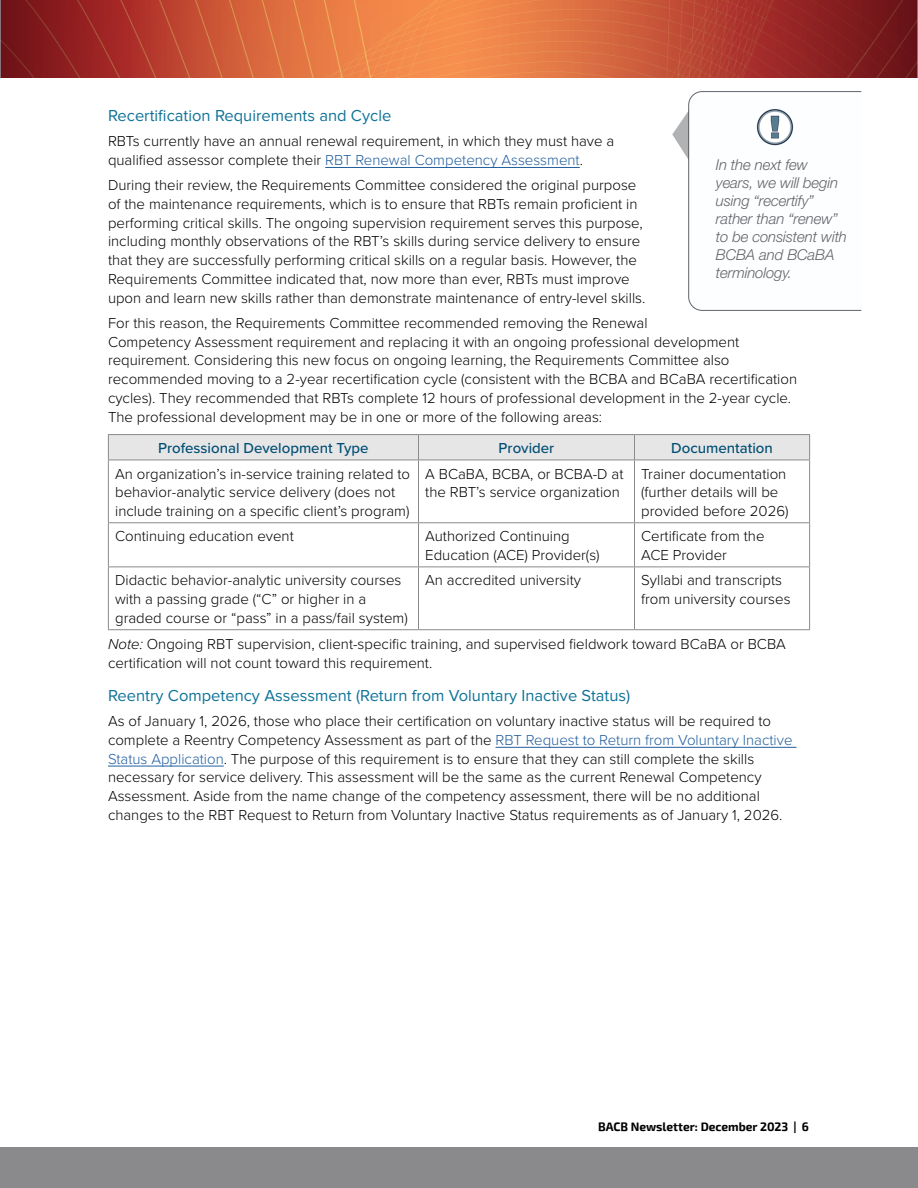
<style>
.page{position:relative;width:918px;height:1188px;background:#fff}
.page>*{position:absolute;margin:0;border:0;box-sizing:border-box;transform-origin:0 0}
.t1{font:16.5px "Proxima Nova";color:#107398}
.Body_Text{font:300 15px/18.8px "Proxima Nova";color:#000}
.Table_body{font:300 15px/18.8px "Proxima Nova";color:#000}
.Callout_Body-sidebar{font:italic 300 15px/18px "Helvetica Neue LT Std";letter-spacing:-.01em;color:#636569}
.Table_Head{font:500 15px "Proxima Nova";color:#004e74}
.t2{font:700 12px "Exo 2";color:#000}
.s1{color:#215e9e}
.s2{font-style:italic}
</style>
<div class="page">
<div style="left:0;top:1148px;width:918px;height:40px;background:#8a8a8d"></div>
<img style="left:0;top:0;width:918px;height:78px">
<hr style="left:325px;top:167px;width:255px;height:1px;background:#215e9e">
<hr style="left:496px;top:747px;width:300px;height:1px;background:#215e9e">
<hr style="left:108px;top:766px;width:116px;height:1px;background:#215e9e">
<hr style="left:108px;top:434px;width:310px;height:1px;background:#8a8a8d">
<hr style="left:418px;top:434px;width:216px;height:1px;background:#8a8a8d">
<hr style="left:634px;top:434px;width:176px;height:1px;background:#8a8a8d">
<div style="left:108px;top:435px;width:702px;height:25px;background:#e7e6e6"></div>
<hr style="left:108px;top:460px;width:310px;height:1px;background:#8a8a8d">
<hr style="left:108px;top:460px;width:1px;height:62px;background:#8a8a8d">
<hr style="left:418px;top:460px;width:216px;height:1px;background:#8a8a8d">
<hr style="left:418px;top:460px;width:1px;height:62px;background:#8a8a8d">
<hr style="left:634px;top:460px;width:176px;height:1px;background:#8a8a8d">
<hr style="left:634px;top:460px;width:1px;height:62px;background:#8a8a8d">
<hr style="left:809px;top:460px;width:1px;height:62px;background:#8a8a8d">
<hr style="left:108px;top:522px;width:310px;height:1px;background:#8a8a8d">
<hr style="left:108px;top:523px;width:1px;height:44px;background:#8a8a8d">
<hr style="left:418px;top:522px;width:216px;height:1px;background:#8a8a8d">
<hr style="left:418px;top:523px;width:1px;height:44px;background:#8a8a8d">
<hr style="left:634px;top:522px;width:176px;height:1px;background:#8a8a8d">
<hr style="left:634px;top:523px;width:1px;height:44px;background:#8a8a8d">
<hr style="left:809px;top:523px;width:1px;height:44px;background:#8a8a8d">
<hr style="left:108px;top:567px;width:310px;height:1px;background:#8a8a8d">
<hr style="left:108px;top:567px;width:1px;height:62px;background:#8a8a8d">
<hr style="left:418px;top:567px;width:216px;height:1px;background:#8a8a8d">
<hr style="left:418px;top:567px;width:1px;height:62px;background:#8a8a8d">
<hr style="left:634px;top:567px;width:176px;height:1px;background:#8a8a8d">
<hr style="left:634px;top:567px;width:1px;height:62px;background:#8a8a8d">
<hr style="left:809px;top:567px;width:1px;height:62px;background:#8a8a8d">
<hr style="left:108px;top:629px;width:310px;height:1px;background:#8a8a8d">
<hr style="left:418px;top:629px;width:216px;height:1px;background:#8a8a8d">
<hr style="left:634px;top:629px;width:176px;height:1px;background:#8a8a8d">
<svg style="left:672px;top:91px;width:190px;height:220px"></svg>
<h3 class="t1" style="left:108px;top:108px;width:285px">Recertification Requirements and Cycle</h3>
<p class="Body_Text" style="left:108px;top:131px;width:508px">RBTs currently have an annual renewal requirement, in which they must have a qualified assessor complete their <span class="s1">RBT Renewal Competency Assessment</span>.</p>
<p class="Body_Text" style="left:108px;top:175px;width:539px">During their review, the Requirements Committee considered the original purpose of the maintenance requirements, which is to ensure that RBTs remain proficient in performing critical skills. The ongoing supervision requirement serves this purpose, including monthly observations of the RBT’s skills during service delivery to ensure that they are successfully performing critical skills on a regular basis. However, the Requirements Committee indicated that, now more than ever, RBTs must improve upon and learn new skills rather than demonstrate maintenance of entry-level skills.</p>
<p class="Body_Text" style="left:108px;top:313px;width:691px">For this reason, the Requirements Committee recommended removing the Renewal<br>Competency Assessment requirement and replacing it with an ongoing professional development requirement. Considering this new focus on ongoing learning, the Requirements Committee also recommended moving to a 2-year recertification cycle (consistent with the BCBA and BCaBA recertification cycles). They recommended that RBTs complete 12 hours of professional development in the 2-year cycle.<br>The professional development may be in one or more of the following areas:</p>
<p class="Table_Head" style="left:158px;top:437px;width:212px">Professional Development Type</p>
<p class="Table_Head" style="left:499px;top:437px;width:57px">Provider</p>
<p class="Table_Head" style="left:671px;top:437px;width:103px">Documentation</p>
<p class="Table_body" style="left:115px;top:463px;width:297px">An organization’s in-service training related to behavior-analytic service delivery (does not include training on a specific client’s program)</p>
<p class="Table_body" style="left:425px;top:463px;width:200px">A BCaBA, BCBA, or BCBA-D at the RBT’s service organization</p>
<p class="Table_body" style="left:641px;top:463px;width:149px">Trainer documentation (further details will be provided before 2026)</p>
<p class="Table_body" style="left:115px;top:526px;width:180px">Continuing education event</p>
<p class="Table_body" style="left:425px;top:526px;width:176px">Authorized Continuing<br>Education (ACE) Provider(s)</p>
<p class="Table_body" style="left:641px;top:526px;width:125px">Certificate from the<br>ACE Provider</p>
<p class="Table_body" style="left:115px;top:570px;width:294px">Didactic behavior-analytic university courses with a passing grade (“C” or higher in a graded course or “pass” in a pass/fail system)</p>
<p class="Table_body" style="left:425px;top:570px;width:157px">An accredited university</p>
<p class="Table_body" style="left:641px;top:570px;width:151px">Syllabi and transcripts from university courses</p>
<p class="Body_Text" style="left:108px;top:634px;width:679px"><span class="s2">Note:</span> Ongoing RBT supervision, client-specific training, and supervised fieldwork toward BCaBA or BCBA certification will not count toward this requirement.</p>
<h3 class="t1" style="left:108px;top:688px;width:524px">Reentry Competency Assessment (Return from Voluntary Inactive Status)</h3>
<p class="Body_Text" style="left:108px;top:711px;width:686px">As of January 1, 2026, those who place their certification on voluntary inactive status will be required to complete a Reentry Competency Assessment as part of the <span class="s1">RBT Request to Return from Voluntary Inactive Status Application</span>. The purpose of this requirement is to ensure that they can still complete the skills necessary for service delivery. This assessment will be the same as the current Renewal Competency Assessment. Aside from the name change of the competency assessment, there will be no additional changes to the RBT Request to Return from Voluntary Inactive Status requirements as of January 1, 2026.</p>
<p class="Callout_Body-sidebar" style="left:716px;top:155px;width:133px">In the next few years, we will begin using “recertify” rather than “renew” to be consistent with<br>BCBA and BCaBA terminology.</p>
<p class="t2" style="left:598px;top:1119px;width:212px">BACB Newsletter: December 2023 | 6</p>
</div>
